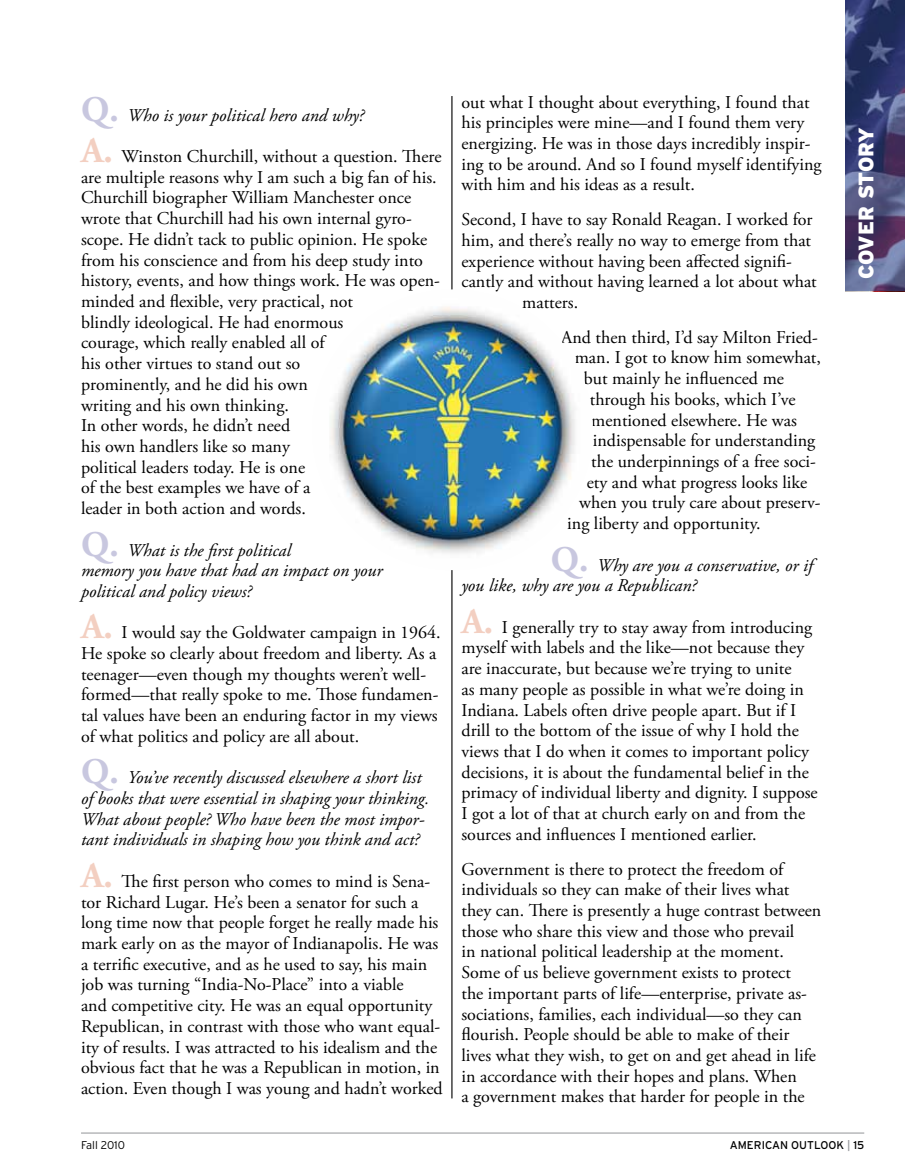
<style>
.page{position:relative;width:905px;height:1175px;background:#fff}
.page>*{position:absolute;margin:0;border:0;box-sizing:border-box;transform-origin:0 0}
.t1{font:900 21px "Interstate";letter-spacing:-.025em;color:#fff}
.t2{font:18px/20.7px "Adobe Garamond Pro";color:#000}
.t3{font:italic 18px/20.7px "Adobe Garamond Pro";color:#000}
.t4{font:11.25px "Interstate";color:#000}
.t5{font:300 11.25px "Interstate";color:#000}
.s1{font-weight:700;font-style:normal;font-size:36px;color:#c8c7df}
.s2{font-weight:700;font-size:36px;color:#f3cfc1}
.s3{color:#939598}
</style>
<div class="page">
<hr style="left:81px;top:1132px;width:783px;height:1px;background:#939598">
<hr style="left:451px;top:96px;width:1px;height:1002px;background:#000">
<img style="left:312px;top:289px;width:281px;height:281px;border-radius:140px">
<svg style="left:845px;top:0;width:59px;height:291px;background:#424574"></svg>
<p class="t3" style="left:81px;top:105px;width:285px"><span class="s1">Q.</span> Who is your political hero and why?</p>
<p class="t2" style="left:81px;top:147px;width:362px"><span class="s2">A.</span> Winston Churchill, without a question. There are multiple reasons why I am such a big fan of his.<br>Churchill biographer William Manchester once wrote that Churchill had his own internal gyro&shy;scope. He didn’t tack to public opinion. He spoke from his conscience and from his deep study into history, events, and how things work. He was open&shy;minded and flexible, very practical, not<br>blindly ideological. He had enormous<br>courage, which really enabled all of<br>his other virtues to stand out so<br>prominently, and he did his own<br>writing and his own thinking.<br>In other words, he didn’t need<br>his own handlers like so many<br>political leaders today. He is one<br>of the best examples we have of a<br>leader in both action and words.</p>
<p class="t3" style="left:81px;top:540px;width:303px"><span class="s1">Q.</span> What is the first political<br>memory you have that had an impact on your political and policy views?</p>
<p class="t2" style="left:81px;top:623px;width:361px"><span class="s2">A.</span> I would say the Goldwater campaign in 1964.<br>He spoke so clearly about freedom and liberty. As a teenager—even though my thoughts weren’t well&shy;formed—that really spoke to me. Those fundamen&shy;tal values have been an enduring factor in my views of what politics and policy are all about.</p>
<p class="t3" style="left:81px;top:767px;width:350px"><span class="s1">Q.</span> You’ve recently discussed elsewhere a short list of books that were essential in shaping your thinking.<br>What about people? Who have been the most impor&shy;tant individuals in shaping how you think and act?</p>
<p class="t2" style="left:81px;top:871px;width:363px"><span class="s2">A.</span> The first person who comes to mind is Sena&shy;tor Richard Lugar. He’s been a senator for such a long time now that people forget he really made his mark early on as the mayor of Indianapolis. He was a terrific executive, and as he used to say, his main job was turning “India-No-Place” into a viable<br>and competitive city. He was an equal opportunity Republican, in contrast with those who want equal&shy;ity of results. I was attracted to his idealism and the obvious fact that he was a Republican in motion, in action. Even though I was young and hadn’t worked</p>
<p class="t2" style="left:461px;top:92px;width:361px">out what I thought about everything, I found that his principles were mine—and I found them very energizing. He was in those days incredibly inspir&shy;ing to be around. And so I found myself identifying with him and his ideas as a result.</p>
<p class="t2" style="left:461px;top:210px;width:352px">Second, I have to say Ronald Reagan. I worked for</p>
<p class="t2" style="left:461px;top:230px;width:351px">him, and there’s really no way to emerge from that</p>
<p class="t2" style="left:461px;top:251px;width:332px">experience without having been affected signifi-</p>
<p class="t2" style="left:461px;top:272px;width:357px">cantly and without having learned a lot about what</p>
<p class="t2" style="left:522px;top:292px;width:57px">matters.</p>
<p class="t2" style="left:561px;top:327px;width:258px">And then third, I’d say Milton Fried-</p>
<p class="t2" style="left:575px;top:348px;width:248px">man. I got to know him somewhat,</p>
<p class="t2" style="left:584px;top:369px;width:202px">but mainly he influenced me</p>
<p class="t2" style="left:589px;top:389px;width:207px">through his books, which I’ve</p>
<p class="t2" style="left:591px;top:410px;width:207px">mentioned elsewhere. He was</p>
<p class="t2" style="left:592px;top:431px;width:224px">indispensable for understanding</p>
<p class="t2" style="left:591px;top:451px;width:226px">the underpinnings of a free soci-</p>
<p class="t2" style="left:586px;top:472px;width:222px">ety and what progress looks like</p>
<p class="t2" style="left:579px;top:493px;width:243px">when you truly care about preserv-</p>
<p class="t2" style="left:567px;top:514px;width:195px">ing liberty and opportunity.</p>
<p class="t3" style="left:461px;top:555px;width:353px;text-indent:89px"><span class="s1">Q.</span> Why are you a conservative, or if you like, why are you a Republican?</p>
<p class="t2" style="left:461px;top:617px;width:358px"><span class="s2">A.</span> I generally try to stay away from introducing myself with labels and the like—not because they are inaccurate, but because we’re trying to unite<br>as many people as possible in what we’re doing in Indiana. Labels often drive people apart. But if I drill to the bottom of the issue of why I hold the views that I do when it comes to important policy decisions, it is about the fundamental belief in the primacy of individual liberty and dignity. I suppose I got a lot of that at church early on and from the sources and influences I mentioned earlier.</p>
<p class="t2" style="left:461px;top:859px;width:361px">Government is there to protect the freedom of individuals so they can make of their lives what they can. There is presently a huge contrast between those who share this view and those who prevail<br>in national political leadership at the moment.<br>Some of us believe government exists to protect<br>the important parts of life—enterprise, private as&shy;sociations, families, each individual—so they can flourish. People should be able to make of their lives what they wish, to get on and get ahead in life in accordance with their hopes and plans. When<br>a government makes that harder for people in the</p>
<p class="t1" style="left:854px;top:279px;width:153px;rotate:-90deg">COVER STORY</p>
<p class="t5" style="left:81px;top:1138px;width:45px">Fall 2010</p>
<p class="t4" style="left:729px;top:1138px;width:136px">AMERICAN OUTLOOK <span class="s3">|</span> 15</p>
</div>
